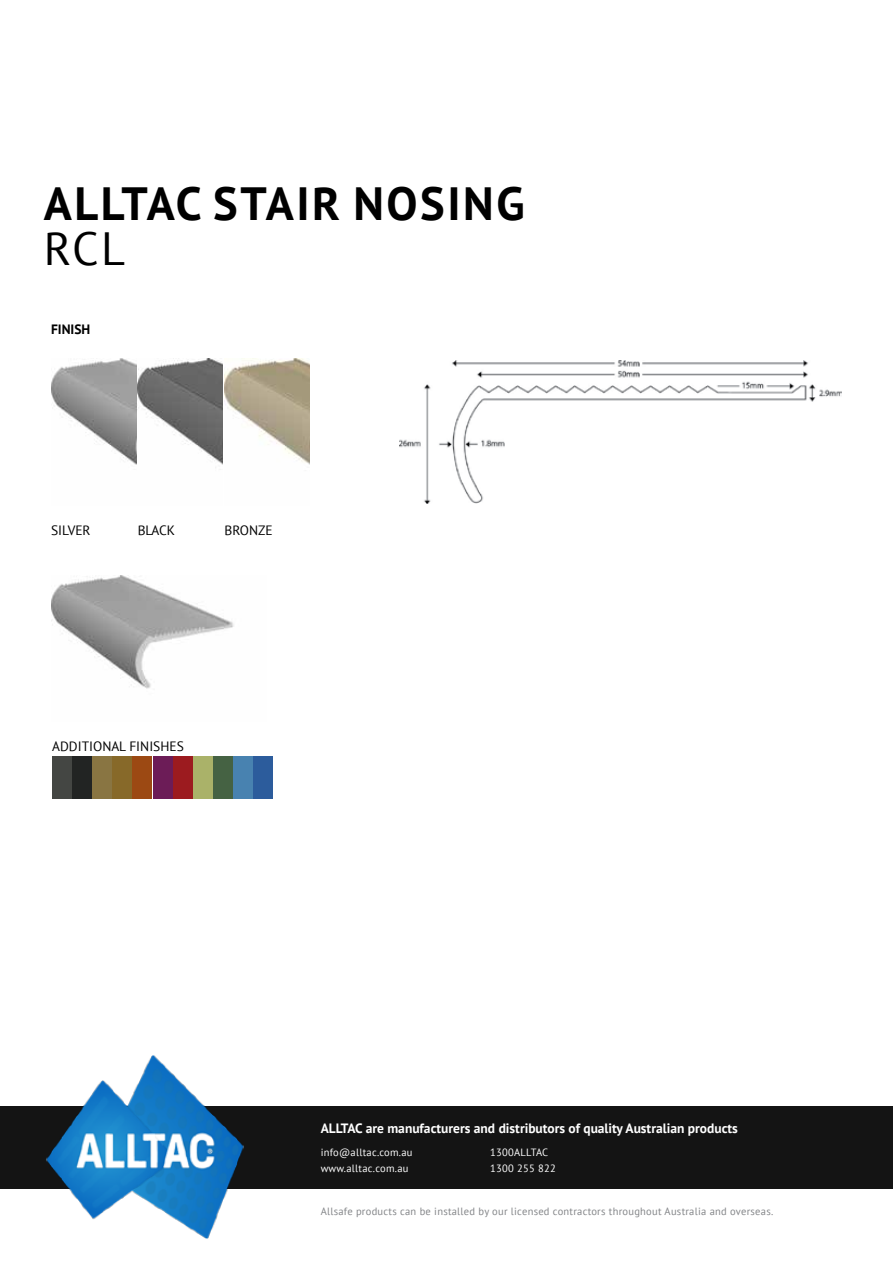
<style>
.page{position:relative;width:893px;height:1263px;background:#fff}
.page>*{position:absolute;margin:0;border:0;box-sizing:border-box;transform-origin:0 0}
.t1{font:700 46.5px "PT Sans";letter-spacing:.055em;color:#000}
.t2{font:46.5px "PT Sans";color:#000}
.t3{font:700 13.5px "PT Sans";color:#fff}
.t4{font:13.5px "PT Sans";color:#000}
.t5{font:700 13.5px "PT Sans";color:#000}
.t6{font:10.5px "PT Sans";letter-spacing:.025em;color:#828487}
.t7{font:10.5px/16.5px "PT Sans";letter-spacing:.025em;color:#fff}
</style>
<div class="page">
<div style="left:0;top:1106px;width:893px;height:83px;background:#141414"></div>
<img style="left:46px;top:1055px;width:198px;height:184px">
<img style="left:51px;top:359px;width:85px;height:106px">
<img style="left:138px;top:359px;width:85px;height:109px">
<img style="left:225px;top:359px;width:85px;height:106px">
<img style="left:51px;top:575px;width:183px;height:114px">
<img style="left:399px;top:361px;width:443px;height:142px">
<div style="left:113px;top:757px;width:19px;height:42px;background:#876929"></div>
<div style="left:52px;top:757px;width:20px;height:42px;background:#444643"></div>
<div style="left:193px;top:757px;width:20px;height:42px;background:#aab269"></div>
<div style="left:153px;top:757px;width:19px;height:42px;background:#6c1c57"></div>
<div style="left:93px;top:757px;width:19px;height:42px;background:#897542"></div>
<div style="left:233px;top:757px;width:20px;height:42px;background:#4882b0"></div>
<div style="left:133px;top:757px;width:19px;height:42px;background:#9c4913"></div>
<div style="left:72px;top:757px;width:20px;height:42px;background:#222423"></div>
<div style="left:213px;top:757px;width:20px;height:42px;background:#456243"></div>
<div style="left:173px;top:757px;width:19px;height:42px;background:#9c1b1f"></div>
<div style="left:254px;top:757px;width:19px;height:42px;background:#2c5c9c"></div>
<h1 class="t1" style="left:44px;top:173px;width:482px">ALLTAC STAIR NOSING</h1>
<h1 class="t2" style="left:44px;top:219px;width:83px">RCL</h1>
<p class="t5" style="left:51px;top:320px;width:41px">FINISH</p>
<p class="t4" style="left:51px;top:522px;width:41px">SILVER</p>
<p class="t4" style="left:138px;top:522px;width:39px">BLACK</p>
<p class="t4" style="left:224px;top:522px;width:50px">BRONZE</p>
<p class="t4" style="left:52px;top:738px;width:133px">ADDITIONAL FINISHES</p>
<p class="t3" style="left:321px;top:1119px;width:419px">ALLTAC are manufacturers and distributors of quality Australian products</p>
<p class="t7" style="left:321px;top:1143px;width:93px">info@alltac.com.au www.alltac.com.au</p>
<p class="t7" style="left:490px;top:1143px;width:67px">1300ALLTAC<br>1300 255 822</p>
<p class="t6" style="left:321px;top:1204px;width:454px">Allsafe products can be installed by our licensed contractors throughout Australia and overseas.</p>
</div>
